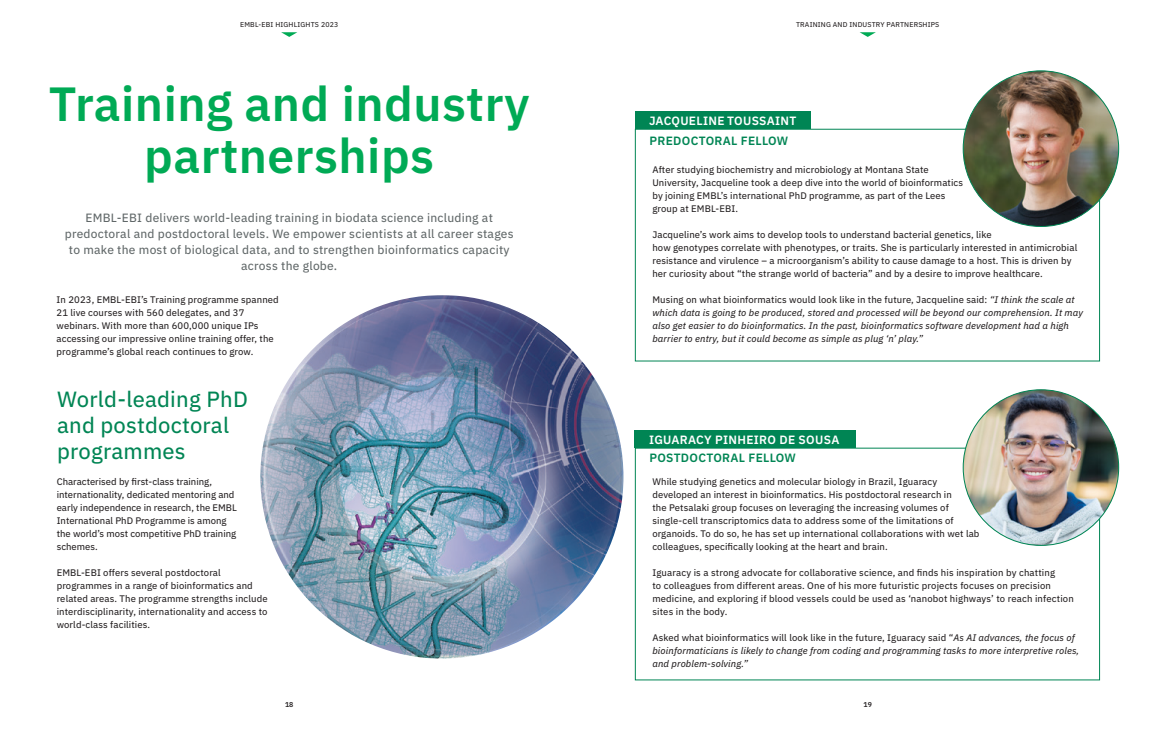
<style>
.page{position:relative;width:1157px;height:738px;background:#fff}
.page>*{position:absolute;margin:0;border:0;box-sizing:border-box;transform-origin:0 0}
.Sectionhead_Sans_SemiBold_48_52_Green{font:600 48px/52px "IBM Plex Sans";letter-spacing:.01em;color:#0a5;text-align:center}
.H1_Sans_Text_22_26_DarkGreen{font:22px/26px "IBM Plex Sans Text";letter-spacing:.01em;color:#008554}
.Introtext_Sans_Text_12_16_Grey{font:12px/16px "IBM Plex Sans Text";letter-spacing:.02em;color:#606768;text-align:center}
.Profilename{font:600 12px "IBM Plex Sans";letter-spacing:.025em;color:#fff}
.Profiletitle{font:600 12px "IBM Plex Sans";letter-spacing:.025em;color:#008554}
.Bodytext_Sans_9_5_13_text{font:9.5px/13px "IBM Plex Sans Text";letter-spacing:.01em;color:#231f20}
.Bodytext_Sans_9_5_13_text-2{font:italic 9.5px/13px "IBM Plex Sans Text";letter-spacing:.01em;color:#231f20}
.Pageheader_Sans_Text_7_8{font:7px "IBM Plex Sans Text";letter-spacing:.025em;color:#231f20}
.t1{font:600 7px "IBM Plex Sans";color:#231f20}
.s1{font-style:normal}
</style>
<div class="page">
<div style="left:635px;top:129px;width:465px;height:232px;background:#fff;border:1px solid #008554"></div>
<img style="left:963px;top:71px;width:155px;height:155px;border-radius:78px">
<div style="left:635px;top:112px;width:175px;height:17px;background:#008554"></div>
<img style="left:260px;top:295px;width:363px;height:363px;border-radius:181px">
<div style="left:635px;top:447px;width:465px;height:233px;background:#fff;border:1px solid #008554"></div>
<img style="left:963px;top:389px;width:155px;height:156px;border-radius:78px">
<div style="left:635px;top:430px;width:221px;height:17px;background:#008554"></div>
<svg style="left:281px;top:32px;width:16px;height:5px"></svg>
<svg style="left:859px;top:32px;width:17px;height:5px"></svg>
<p class="Pageheader_Sans_Text_7_8" style="left:240px;top:20px;width:100px">EMBL-EBI HIGHLIGHTS 2023</p>
<p class="Pageheader_Sans_Text_7_8" style="left:796px;top:20px;width:145px">TRAINING AND INDUSTRY PARTNERSHIPS</p>
<p class="Sectionhead_Sans_SemiBold_48_52_Green" style="left:49px;top:74px;width:482px">Training and industry partnerships</p>
<p class="Introtext_Sans_Text_12_16_Grey" style="left:65px;top:209px;width:450px">EMBL-EBI delivers world-leading training in biodata science including at predoctoral and postdoctoral levels. We empower scientists at all career stages to make the most of biological data, and to strengthen bioinformatics capacity across the globe.</p>
<p class="Bodytext_Sans_9_5_13_text" style="left:57px;top:292px;width:224px">In 2023, EMBL-EBI’s Training programme spanned 21 live courses with 560 delegates, and 37 webinars. With more than 600,000 unique IPs accessing our impressive online training offer, the programme’s global reach continues to grow.</p>
<p class="H1_Sans_Text_22_26_DarkGreen" style="left:57px;top:384px;width:192px">World-leading PhD and postdoctoral programmes</p>
<p class="Bodytext_Sans_9_5_13_text" style="left:57px;top:474px;width:182px">Characterised by first-class training, internationality, dedicated mentoring and early independence in research, the EMBL International PhD Programme is among the world’s most competitive PhD training schemes.</p>
<p class="Bodytext_Sans_9_5_13_text" style="left:57px;top:565px;width:212px">EMBL-EBI offers several postdoctoral programmes in a range of bioinformatics and related areas. The programme strengths include interdisciplinarity, internationality and access to world-class facilities.</p>
<p class="Profilename" style="left:649px;top:111px;width:149px">JACQUELINE TOUSSAINT</p>
<p class="Profiletitle" style="left:649px;top:131px;width:140px">PREDOCTORAL FELLOW</p>
<p class="Bodytext_Sans_9_5_13_text" style="left:652px;top:162px;width:312px">After studying biochemistry and microbiology at Montana State University, Jacqueline took a deep dive into the world of bioinformatics by joining EMBL’s international PhD programme, as part of the Lees group at EMBL-EBI.</p>
<p class="Bodytext_Sans_9_5_13_text" style="left:652px;top:227px;width:426px">Jacqueline’s work aims to develop tools to understand bacterial genetics, like<br>how genotypes correlate with phenotypes, or traits. She is particularly interested in antimicrobial resistance and virulence – a microorganism’s ability to cause damage to a host. This is driven by her curiosity about “the strange world of bacteria” and by a desire to improve healthcare.</p>
<p class="Bodytext_Sans_9_5_13_text-2" style="left:652px;top:292px;width:432px"><span class="s1">Musing on what bioinformatics would look like in the future, Jacqueline said:</span> “I think the scale at which data is going to be produced, stored and processed will be beyond our comprehension. It may also get easier to do bioinformatics. In the past, bioinformatics software development had a high barrier to entry, but it could become as simple as plug ‘n’ play.”</p>
<p class="Profilename" style="left:649px;top:429px;width:192px">IGUARACY PINHEIRO DE SOUSA</p>
<p class="Profiletitle" style="left:649px;top:448px;width:148px">POSTDOCTORAL FELLOW</p>
<p class="Bodytext_Sans_9_5_13_text" style="left:652px;top:474px;width:328px">While studying genetics and molecular biology in Brazil, Iguaracy developed an interest in bioinformatics. His postdoctoral research in<br>the Petsalaki group focuses on leveraging the increasing volumes of single-cell transcriptomics data to address some of the limitations of organoids. To do so, he has set up international collaborations with wet lab colleagues, specifically looking at the heart and brain.</p>
<p class="Bodytext_Sans_9_5_13_text" style="left:652px;top:565px;width:423px">Iguaracy is a strong advocate for collaborative science, and finds his inspiration by chatting<br>to colleagues from different areas. One of his more futuristic projects focuses on precision medicine, and exploring if blood vessels could be used as ‘nanobot highways’ to reach infection sites in the body.</p>
<p class="Bodytext_Sans_9_5_13_text-2" style="left:652px;top:630px;width:428px"><span class="s1">Asked what bioinformatics will look like in the future, Iguaracy said “</span>As AI advances, the focus of bioinformaticians is likely to change from coding and programming tasks to more interpretive roles, and problem-solving.”</p>
<p class="t1" style="left:285px;top:698px;width:10px">18</p>
<p class="t1" style="left:863px;top:698px;width:10px">19</p>
</div>
